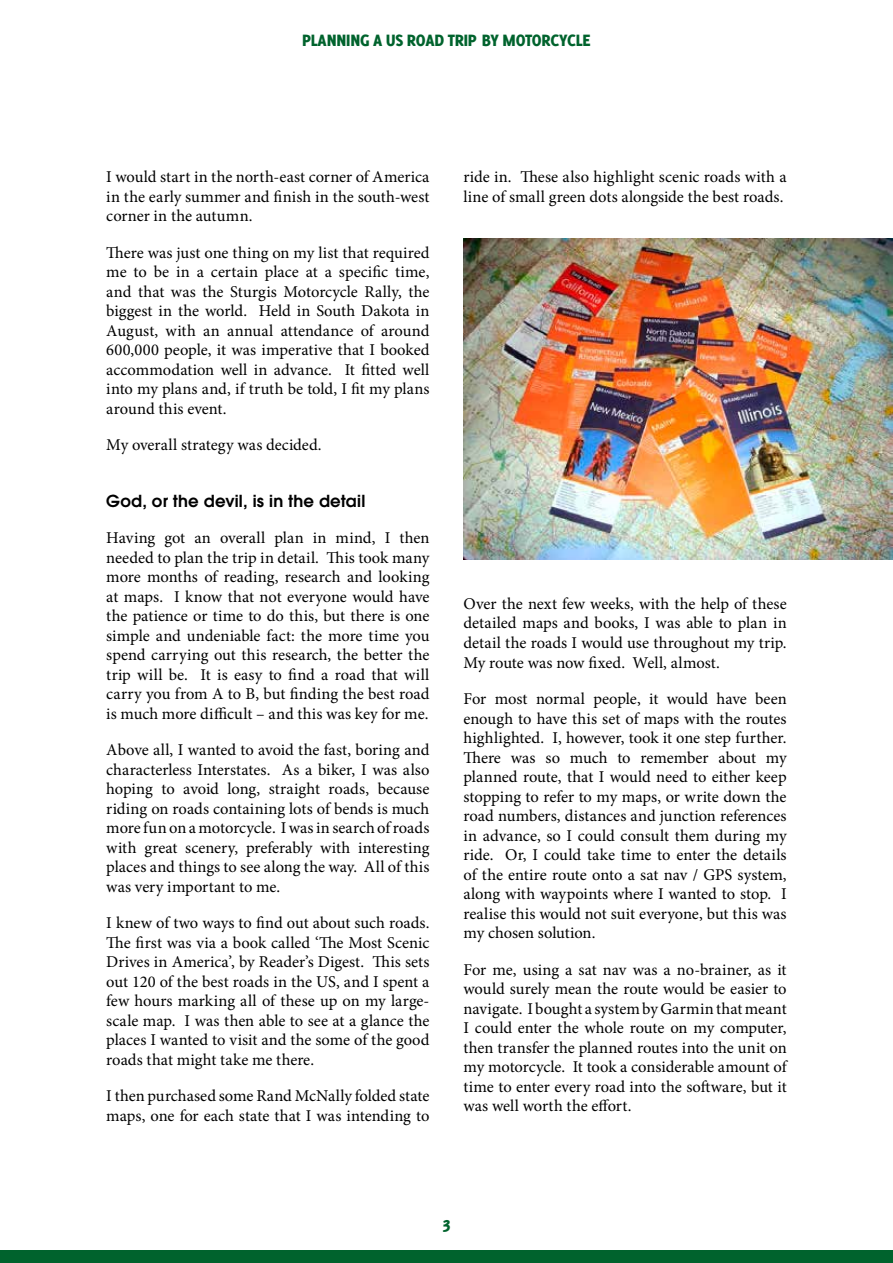
<style>
.page{position:relative;width:893px;height:1263px;background:#fff}
.page>*{position:absolute;margin:0;border:0;box-sizing:border-box;transform-origin:0 0}
.t1{font:800 18px "Delicious";letter-spacing:-.01em;color:#00632d}
.t2{font:16.5px/19.5px "Minion Pro";color:#000;text-align:justify}
.t3{font:600 16.5px "Avant Garde";letter-spacing:.015em;color:#000}
</style>
<div class="page">
<div style="left:0;top:1250px;width:893px;height:13px;background:#00632d"></div>
<img style="left:463px;top:238px;width:430px;height:322px">
<p class="t1" style="left:302px;top:30px;width:290px">PLANNING A US ROAD TRIP BY MOTORCYCLE</p>
<p class="t2" style="left:106px;top:167px;width:325px">I would start in the north-east corner of America in the early summer and finish in the south-west corner in the autumn.</p>
<p class="t2" style="left:106px;top:243px;width:325px">There was just one thing on my list that required me to be in a certain place at a specific time, and that was the Sturgis Motorcycle Rally, the biggest in the world. Held in South Dakota in August, with an annual attendance of around 600,000 people, it was imperative that I booked accommodation well in advance. It fitted well into my plans and, if truth be told, I fit my plans around this event.</p>
<p class="t2" style="left:106px;top:435px;width:217px">My overall strategy was decided.</p>
<p class="t3" style="left:106px;top:490px;width:261px">God, or the devil, is in the detail</p>
<p class="t2" style="left:106px;top:528px;width:325px">Having got an overall plan in mind, I then needed to plan the trip in detail. This took many more months of reading, research and looking at maps. I know that not everyone would have the patience or time to do this, but there is one simple and undeniable fact: the more time you spend carrying out this research, the better the trip will be. It is easy to find a road that will carry you from A to B, but finding the best road is much more difficult – and this was key for me.</p>
<p class="t2" style="left:106px;top:740px;width:325px">Above all, I wanted to avoid the fast, boring and characterless Interstates. As a biker, I was also hoping to avoid long, straight roads, because riding on roads containing lots of bends is much more fun on a motorcycle. I was in search of roads with great scenery, preferably with interesting places and things to see along the way. All of this was very important to me.</p>
<p class="t2" style="left:106px;top:913px;width:325px">I knew of two ways to find out about such roads.<br>The first was via a book called ‘The Most Scenic Drives in America’, by Reader’s Digest. This sets out 120 of the best roads in the US, and I spent a few hours marking all of these up on my large&shy;scale map. I was then able to see at a glance the places I wanted to visit and the some of the good roads that might take me there.</p>
<p class="t2" style="left:106px;top:1086px;width:325px">I then purchased some Rand McNally folded state maps, one for each state that I was intending to</p>
<p class="t2" style="left:463px;top:167px;width:325px">ride in. These also highlight scenic roads with a line of small green dots alongside the best roads.</p>
<p class="t2" style="left:463px;top:594px;width:325px">Over the next few weeks, with the help of these detailed maps and books, I was able to plan in detail the roads I would use throughout my trip.<br>My route was now fixed. Well, almost.</p>
<p class="t2" style="left:463px;top:689px;width:325px">For most normal people, it would have been enough to have this set of maps with the routes highlighted. I, however, took it one step further.<br>There was so much to remember about my planned route, that I would need to either keep stopping to refer to my maps, or write down the road numbers, distances and junction references in advance, so I could consult them during my ride. Or, I could take time to enter the details of the entire route onto a sat nav / GPS system, along with waypoints where I wanted to stop. I realise this would not suit everyone, but this was my chosen solution.</p>
<p class="t2" style="left:463px;top:960px;width:325px">For me, using a sat nav was a no-brainer, as it would surely mean the route would be easier to navigate. I bought a system by Garmin that meant I could enter the whole route on my computer, then transfer the planned routes into the unit on my motorcycle. It took a considerable amount of time to enter every road into the software, but it was well worth the effort.</p>
<p class="t1" style="left:442px;top:1213px;width:10px">3</p>
</div>
